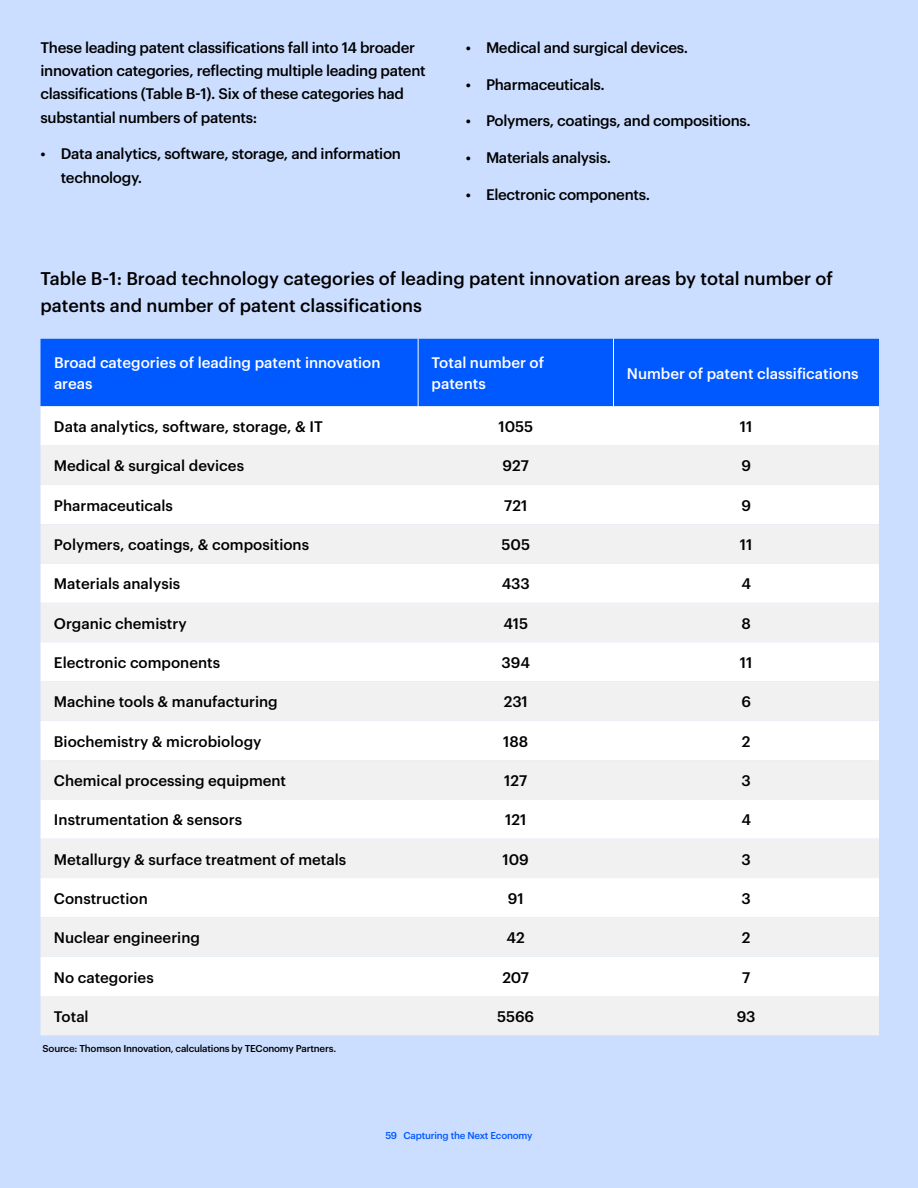
<style>
.page{position:relative;width:918px;height:1188px;background:#ccdeff}
.page>*{position:absolute;margin:0;border:0;box-sizing:border-box;transform-origin:0 0}
.t1{font:500 18px/27px "Graphik";color:#000}
.t2{font:500 15px/23.2px "Graphik";letter-spacing:-.01em;color:#000}
.t3{font:500 15px/21px "Graphik";color:#fff}
.t4{font:500 9.75px "Graphik";letter-spacing:-.02em;color:#000}
.t5{font:500 9.75px "Graphik";letter-spacing:-.02em;color:#0058ff}
</style>
<div class="page">
<div style="left:40px;top:339px;width:839px;height:67px;background:#0058ff"></div>
<div style="left:40px;top:406px;width:839px;height:40px;background:#fff"></div>
<svg style="left:40px;top:446px;width:839px;height:589px;background:#f7f7f8"></svg>
<hr style="left:418px;top:339px;width:1px;height:67px;background:#fff">
<hr style="left:613px;top:339px;width:1px;height:67px;background:#fff">
<p class="t2" style="left:40px;top:34px;width:387px">These leading patent classifications fall into 14 broader innovation categories, reflecting multiple leading patent classifications (Table B-1). Six of these categories had substantial numbers of patents:</p>
<p class="t2" style="left:61px;top:141px;width:342px;text-indent:-20px">• Data analytics, software, storage, and information technology.</p>
<p class="t2" style="left:466px;top:34px;width:224px">• Medical and surgical devices.</p>
<p class="t2" style="left:466px;top:71px;width:141px">• Pharmaceuticals.</p>
<p class="t2" style="left:466px;top:108px;width:287px">• Polymers, coatings, and compositions.</p>
<p class="t2" style="left:466px;top:145px;width:147px">• Materials analysis.</p>
<p class="t2" style="left:466px;top:181px;width:186px">• Electronic components.</p>
<p class="t1" style="left:40px;top:263px;width:794px">Table B-1: Broad technology categories of leading patent innovation areas by total number of patents and number of patent classifications</p>
<p class="t3" style="left:54px;top:351px;width:328px">Broad categories of leading patent innovation areas</p>
<p class="t3" style="left:432px;top:351px;width:114px">Total number of patents</p>
<p class="t3" style="left:627px;top:361px;width:233px">Number of patent classifications</p>
<p class="t2" style="left:54px;top:414px;width:270px">Data analytics, software, storage, &amp; IT</p>
<p class="t2" style="left:498px;top:414px;width:36px">1055</p>
<p class="t2" style="left:740px;top:414px;width:14px">11</p>
<p class="t2" style="left:54px;top:453px;width:192px">Medical &amp; surgical devices</p>
<p class="t2" style="left:503px;top:453px;width:28px">927</p>
<p class="t2" style="left:741px;top:453px;width:11px">9</p>
<p class="t2" style="left:54px;top:492px;width:121px">Pharmaceuticals</p>
<p class="t2" style="left:504px;top:492px;width:25px">721</p>
<p class="t2" style="left:741px;top:492px;width:11px">9</p>
<p class="t2" style="left:54px;top:532px;width:257px">Polymers, coatings, &amp; compositions</p>
<p class="t2" style="left:502px;top:532px;width:30px">505</p>
<p class="t2" style="left:740px;top:532px;width:14px">11</p>
<p class="t2" style="left:54px;top:571px;width:128px">Materials analysis</p>
<p class="t2" style="left:502px;top:571px;width:30px">433</p>
<p class="t2" style="left:741px;top:571px;width:11px">4</p>
<p class="t2" style="left:54px;top:610px;width:134px">Organic chemistry</p>
<p class="t2" style="left:503px;top:610px;width:26px">415</p>
<p class="t2" style="left:742px;top:610px;width:11px">8</p>
<p class="t2" style="left:54px;top:650px;width:168px">Electronic components</p>
<p class="t2" style="left:502px;top:650px;width:30px">394</p>
<p class="t2" style="left:740px;top:650px;width:14px">11</p>
<p class="t2" style="left:54px;top:689px;width:225px">Machine tools &amp; manufacturing</p>
<p class="t2" style="left:504px;top:689px;width:26px">231</p>
<p class="t2" style="left:741px;top:689px;width:11px">6</p>
<p class="t2" style="left:54px;top:728px;width:209px">Biochemistry &amp; microbiology</p>
<p class="t2" style="left:503px;top:728px;width:26px">188</p>
<p class="t2" style="left:742px;top:728px;width:10px">2</p>
<p class="t2" style="left:54px;top:768px;width:234px">Chemical processing equipment</p>
<p class="t2" style="left:504px;top:768px;width:25px">127</p>
<p class="t2" style="left:742px;top:768px;width:11px">3</p>
<p class="t2" style="left:54px;top:807px;width:190px">Instrumentation &amp; sensors</p>
<p class="t2" style="left:505px;top:807px;width:23px">121</p>
<p class="t2" style="left:741px;top:807px;width:11px">4</p>
<p class="t2" style="left:54px;top:846px;width:294px">Metallurgy &amp; surface treatment of metals</p>
<p class="t2" style="left:503px;top:846px;width:28px">109</p>
<p class="t2" style="left:742px;top:846px;width:11px">3</p>
<p class="t2" style="left:54px;top:886px;width:95px">Construction</p>
<p class="t2" style="left:508px;top:886px;width:17px">91</p>
<p class="t2" style="left:742px;top:886px;width:11px">3</p>
<p class="t2" style="left:54px;top:925px;width:148px">Nuclear engineering</p>
<p class="t2" style="left:507px;top:925px;width:20px">42</p>
<p class="t2" style="left:742px;top:925px;width:10px">2</p>
<p class="t2" style="left:54px;top:964px;width:101px">No categories</p>
<p class="t2" style="left:502px;top:964px;width:28px">207</p>
<p class="t2" style="left:742px;top:964px;width:10px">7</p>
<p class="t2" style="left:54px;top:1003px;width:36px">Total</p>
<p class="t2" style="left:497px;top:1003px;width:38px">5566</p>
<p class="t2" style="left:737px;top:1003px;width:20px">93</p>
<p class="t4" style="left:43px;top:1041px;width:295px">Source: Thomson Innovation, calculations by TEConomy Partners.</p>
<p class="t5" style="left:385px;top:1128px;width:149px">59 Capturing the Next Economy</p>
</div>
